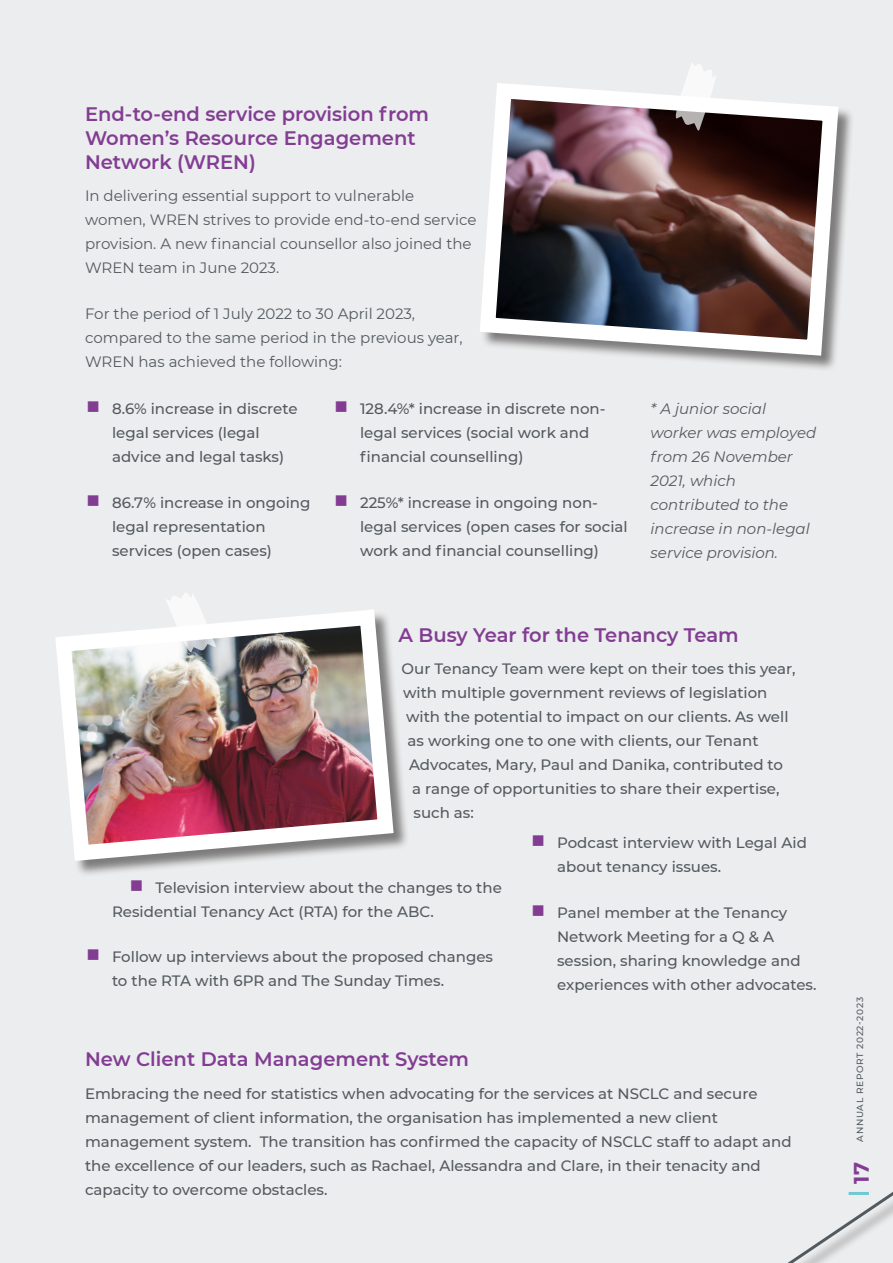
<style>
.page{position:relative;width:893px;height:1263px;background:#fff}
.page>*{position:absolute;margin:0;border:0;box-sizing:border-box;transform-origin:0 0}
.t1{font:700 21px "Montserrat";color:#823d93}
.year_in_review_title_h3{font:600 19.5px/24px "Montserrat";color:#823d93}
.body_copy{font:500 15px/24px "Montserrat";color:#535a5f}
.body_copy-2{font:15px/24px "Montserrat";color:#535a5f}
.body_copy-3{font:italic 15px/24px "Montserrat";color:#535a5f}
.t2{font:500 9px "Montserrat";letter-spacing:.075em;color:#535a5f}
.s1{font-size:27px;color:#823d93}
</style>
<div class="page">
<hr style="left:0;top:0;width:1px;height:1263px;background:#ecedee">
<div style="left:1px;top:0;width:892px;height:1263px;background:#ecedee"></div>
<div style="left:56px;top:610px;width:354px;height:267px;background:#231f20;opacity:.55"></div>
<img style="left:55px;top:610px;width:347px;height:259px">
<div style="left:480px;top:84px;width:375px;height:288px;background:#231f20;opacity:.55"></div>
<img style="left:480px;top:83px;width:366px;height:281px">
<svg style="left:674px;top:63px;width:43px;height:68px"></svg>
<svg style="left:165px;top:593px;width:51px;height:61px"></svg>
<svg style="left:787px;top:1192px;width:106px;height:71px"></svg>
<hr style="left:849px;top:1192px;width:20px;height:3px;background:#6fc9d2">
<p class="year_in_review_title_h3" style="left:85px;top:101px;width:346px">End-to-end service provision from<br>Women’s Resource Engagement<br>Network (WREN)</p>
<p class="body_copy-2" style="left:85px;top:184px;width:393px">In delivering essential support to vulnerable women, WREN strives to provide end-to-end service provision. A new financial counsellor also joined the WREN team in June 2023.</p>
<p class="body_copy-2" style="left:85px;top:301px;width:379px">For the period of 1 July 2022 to 30 April 2023, compared to the same period in the previous year,<br>WREN has achieved the following:</p>
<p class="body_copy" style="left:112px;top:396px;width:187px;text-indent:-27px"><span class="s1">■</span> 8.6% increase in discrete legal services (legal advice and legal tasks)</p>
<p class="body_copy" style="left:112px;top:490px;width:200px;text-indent:-27px"><span class="s1">■</span> 86.7% increase in ongoing legal representation services (open cases)</p>
<p class="body_copy" style="left:360px;top:396px;width:247px;text-indent:-27px"><span class="s1">■</span> 128.4%* increase in discrete non&shy;legal services (social work and financial counselling)</p>
<p class="body_copy" style="left:360px;top:490px;width:269px;text-indent:-27px"><span class="s1">■</span> 225%* increase in ongoing non&shy;legal services (open cases for social work and financial counselling)</p>
<p class="body_copy-3" style="left:651px;top:396px;width:167px">* A junior social worker was employed from 26 November<br>2021, which contributed to the increase in non-legal service provision.</p>
<p class="year_in_review_title_h3" style="left:399px;top:622px;width:342px">A Busy Year for the Tenancy Team</p>
<p class="body_copy" style="left:402px;top:656px;width:396px">Our Tenancy Team were kept on their toes this year,</p>
<p class="body_copy" style="left:403px;top:680px;width:366px">with multiple government reviews of legislation</p>
<p class="body_copy" style="left:406px;top:704px;width:384px">with the potential to impact on our clients. As well</p>
<p class="body_copy" style="left:408px;top:728px;width:352px">as working one to one with clients, our Tenant</p>
<p class="body_copy" style="left:409px;top:752px;width:375px">Advocates, Mary, Paul and Danika, contributed to</p>
<p class="body_copy" style="left:412px;top:776px;width:369px">a range of opportunities to share their expertise,</p>
<p class="body_copy" style="left:414px;top:800px;width:62px">such as:</p>
<p class="body_copy" style="left:112px;top:875px;width:391px;text-indent:16px"><span class="s1">■</span> Television interview about the changes to the<br>Residential Tenancy Act (RTA) for the ABC.</p>
<p class="body_copy" style="left:112px;top:944px;width:383px;text-indent:-27px"><span class="s1">■</span> Follow up interviews about the proposed changes to the RTA with 6PR and The Sunday Times.</p>
<p class="body_copy" style="left:557px;top:830px;width:251px;text-indent:-27px"><span class="s1">■</span> Podcast interview with Legal Aid about tenancy issues.</p>
<p class="body_copy" style="left:557px;top:899px;width:261px;text-indent:-27px"><span class="s1">■</span> Panel member at the Tenancy<br>Network Meeting for a Q &amp; A session, sharing knowledge and experiences with other advocates.</p>
<p class="year_in_review_title_h3" style="left:85px;top:1047px;width:386px">New Client Data Management System</p>
<p class="body_copy" style="left:85px;top:1081px;width:708px">Embracing the need for statistics when advocating for the services at NSCLC and secure management of client information, the organisation has implemented a new client management system. The transition has confirmed the capacity of NSCLC staff to adapt and the excellence of our leaders, such as Rachael, Alessandra and Clare, in their tenacity and capacity to overcome obstacles.</p>
<p class="t2" style="left:854px;top:1141px;width:146px;rotate:-90deg">ANNUAL REPORT 2022-2023</p>
<h1 class="t1" style="left:846px;top:1183px;width:23px;rotate:-90deg">17</h1>
</div>
